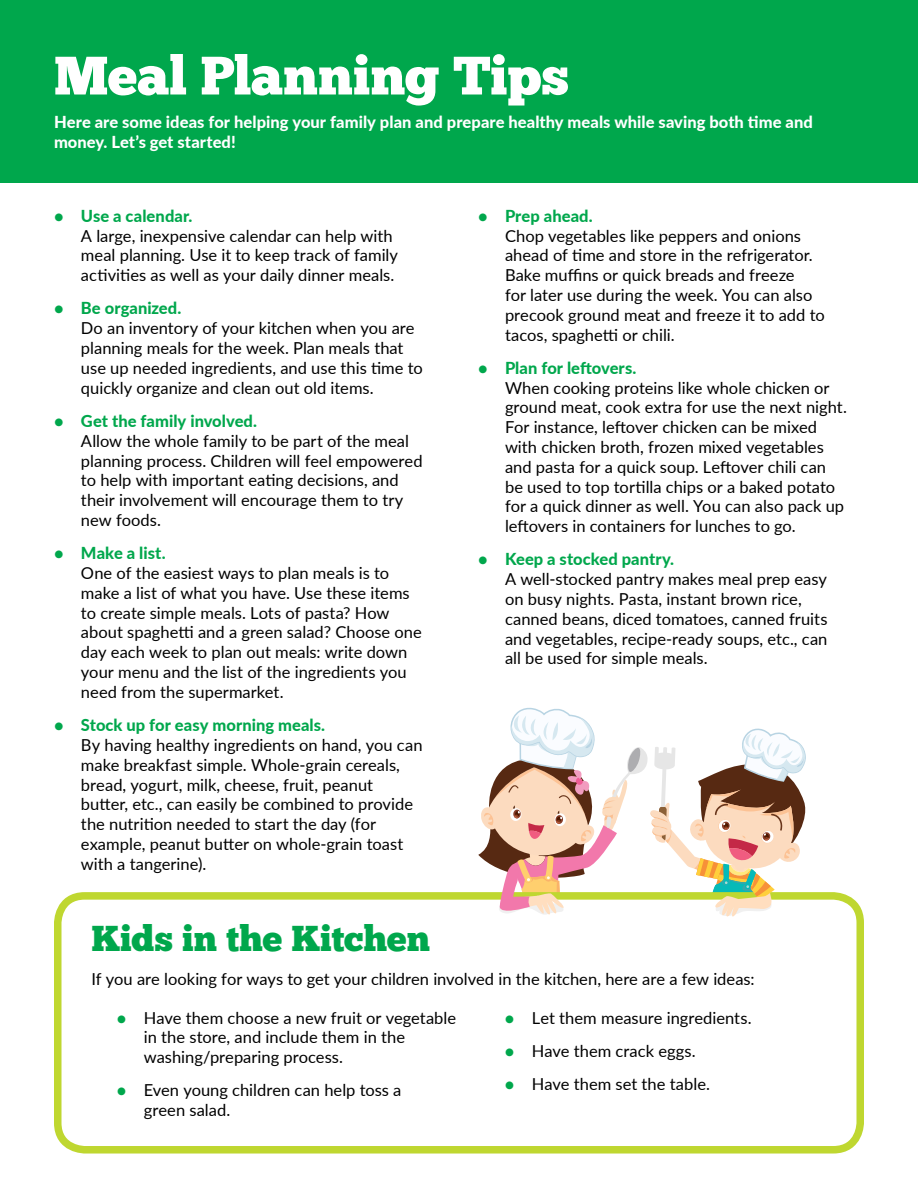
<style>
.page{position:relative;width:918px;height:1188px;background:#fff}
.page>*{position:absolute;margin:0;border:0;box-sizing:border-box;transform-origin:0 0}
.t1{font:54px "Chunk Five";letter-spacing:-.01em;color:#fff}
.t2{font:36px "Chunk Five";letter-spacing:-.005em;color:#00a74c}
.t3{font:16.5px/19.8px "Lato";color:#000}
.t4{font:800 16.5px "Lato";letter-spacing:.005em;color:#00a74c}
.t5{font:800 16.5px/19.8px "Lato";letter-spacing:.005em;color:#fff}
.s1{font-weight:800;color:#00a74c}
</style>
<div class="page">
<div style="left:0;top:0;width:918px;height:183px;background:#00a74c"></div>
<div style="left:54px;top:892px;width:810px;height:262px;border:8px solid #bfd730;border-radius:27px"></div>
<svg style="left:478px;top:707px;width:334px;height:210px"></svg>
<h1 class="t1" style="left:54px;top:43px;width:517px">Meal Planning Tips</h1>
<p class="t5" style="left:54px;top:111px;width:760px">Here are some ideas for helping your family plan and prepare healthy meals while saving both time and money. Let’s get started!</p>
<p class="t4" style="left:54px;top:203px;width:140px">• Use a calendar.</p>
<p class="t3" style="left:81px;top:225px;width:319px">A large, inexpensive calendar can help with meal planning. Use it to keep track of family activities as well as your daily dinner meals.</p>
<p class="t4" style="left:54px;top:296px;width:129px">• Be organized.</p>
<p class="t3" style="left:81px;top:318px;width:343px">Do an inventory of your kitchen when you are planning meals for the week. Plan meals that use up needed ingredients, and use this time to quickly organize and clean out old items.</p>
<p class="t4" style="left:54px;top:409px;width:205px">• Get the family involved.</p>
<p class="t3" style="left:81px;top:430px;width:343px">Allow the whole family to be part of the meal planning process. Children will feel empowered to help with important eating decisions, and their involvement will encourage them to try new foods.</p>
<p class="t4" style="left:54px;top:541px;width:113px">• Make a list.</p>
<p class="t3" style="left:81px;top:562px;width:342px">One of the easiest ways to plan meals is to make a list of what you have. Use these items to create simple meals. Lots of pasta? How about spaghetti and a green salad? Choose one day each week to plan out meals: write down your menu and the list of the ingredients you need from the supermarket.</p>
<p class="t4" style="left:54px;top:713px;width:273px">• Stock up for easy morning meals.</p>
<p class="t3" style="left:81px;top:734px;width:343px">By having healthy ingredients on hand, you can make breakfast simple. Whole-grain cereals, bread, yogurt, milk, cheese, fruit, peanut butter, etc., can easily be combined to provide the nutrition needed to start the day (for example, peanut butter on whole-grain toast with a tangerine).</p>
<p class="t4" style="left:478px;top:203px;width:116px">• Prep ahead.</p>
<p class="t3" style="left:505px;top:225px;width:321px">Chop vegetables like peppers and onions ahead of time and store in the refrigerator.<br>Bake muffins or quick breads and freeze<br>for later use during the week. You can also precook ground meat and freeze it to add to tacos, spaghetti or chili.</p>
<p class="t4" style="left:478px;top:356px;width:160px">• Plan for leftovers.</p>
<p class="t3" style="left:505px;top:377px;width:343px">When cooking proteins like whole chicken or ground meat, cook extra for use the next night.<br>For instance, leftover chicken can be mixed with chicken broth, frozen mixed vegetables and pasta for a quick soup. Leftover chili can be used to top tortilla chips or a baked potato for a quick dinner as well. You can also pack up leftovers in containers for lunches to go.</p>
<p class="t4" style="left:478px;top:547px;width:197px">• Keep a stocked pantry.</p>
<p class="t3" style="left:505px;top:569px;width:324px">A well-stocked pantry makes meal prep easy on busy nights. Pasta, instant brown rice, canned beans, diced tomatoes, canned fruits and vegetables, recipe-ready soups, etc., can all be used for simple meals.</p>
<h2 class="t2" style="left:91px;top:917px;width:340px">Kids in the Kitchen</h2>
<p class="t3" style="left:91px;top:968px;width:665px">If you are looking for ways to get your children involved in the kitchen, here are a few ideas:</p>
<p class="t3" style="left:144px;top:1007px;width:314px;text-indent:-27px"><span class="s1">•</span> Have them choose a new fruit or vegetable in the store, and include them in the washing/preparing process.</p>
<p class="t3" style="left:144px;top:1080px;width:259px;text-indent:-27px"><span class="s1">•</span> Even young children can help toss a green salad.</p>
<p class="t3" style="left:505px;top:1007px;width:248px"><span class="s1">•</span> Let them measure ingredients.</p>
<p class="t3" style="left:505px;top:1040px;width:192px"><span class="s1">•</span> Have them crack eggs.</p>
<p class="t3" style="left:505px;top:1074px;width:207px"><span class="s1">•</span> Have them set the table.</p>
</div>
